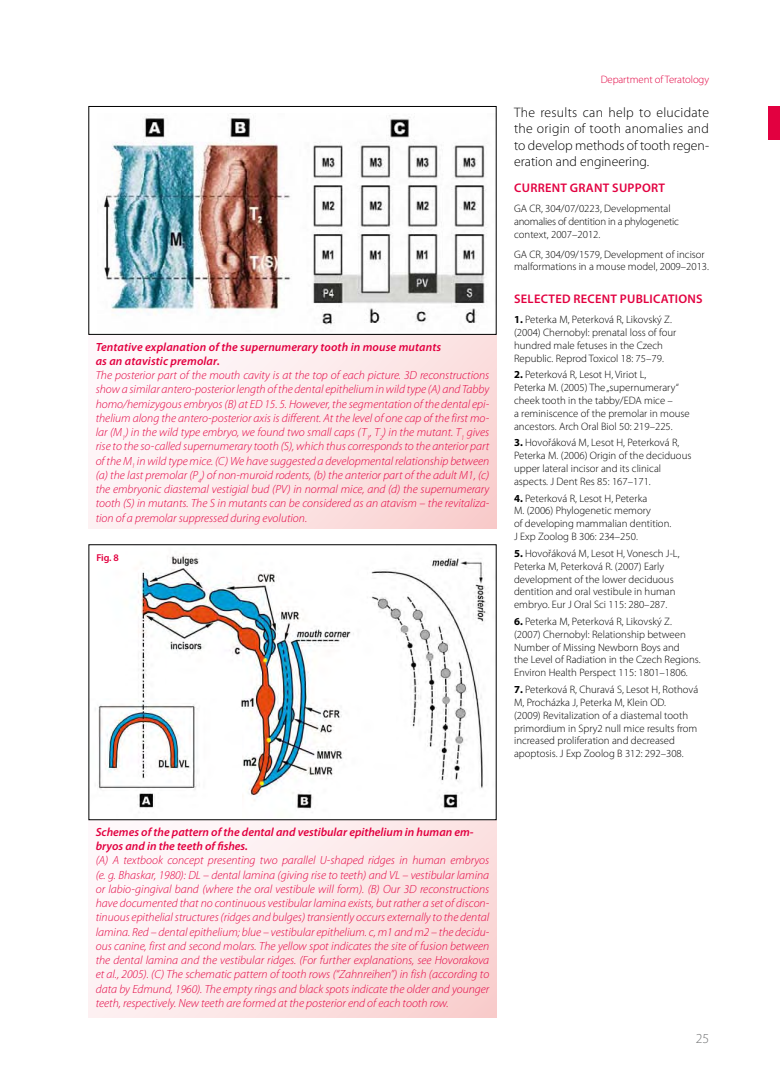
<style>
.page{position:relative;width:780px;height:1088px;background:#fff}
.page>*{position:absolute;margin:0;border:0;box-sizing:border-box;transform-origin:0 0}
.t1{font:300 13.75px/16.5px "Myriad Pro";color:#000;text-align:justify}
.t2{font:300 13.75px "Myriad Pro";color:#707172}
.t3{font:600 12.5px "Myriad Pro";letter-spacing:.02em;color:#e20040}
.t4{font:italic 300 11.88px/14.2px "Myriad Pro";color:#e20040;text-align:justify}
.t5{font:italic 600 11.88px/14.2px "Myriad Pro";letter-spacing:.005em;color:#e20040}
.t6{font:300 10.75px/12.9px "Myriad Pro";color:#000}
.t7{font:300 10.75px "Myriad Pro";letter-spacing:-.01em;color:#e20040}
.t8{font:600 10px "Myriad Pro";color:#e20040}
.s1{font-weight:700}
</style>
<div class="page">
<div style="left:768px;top:106px;width:12px;height:34px;background:#e20040"></div>
<div style="left:89px;top:334px;width:407px;height:195px;background:linear-gradient(to right,#fef9fb,#fad7d6)"></div>
<div style="left:89px;top:820px;width:407px;height:197px;background:linear-gradient(to right,#fef8fa,#fad8d8)"></div>
<img style="left:103px;top:115px;width:384px;height:210px">
<div style="left:89px;top:106px;width:407px;height:228px;border:1px solid #000"></div>
<img style="left:95px;top:553px;width:391px;height:256px">
<p class="t5" style="left:96px;top:339px;width:347px">Tentative explanation of the supernumerary tooth in mouse mutants as an atavistic premolar.</p>
<p class="t4" style="left:96px;top:368px;width:395px">The posterior part of the mouth cavity is at the top of each picture. 3D reconstructions show a similar antero-posterior length of the dental epithelium in wild type (A) and Tabby homo/hemizygous embryos (B) at ED 15. 5. However, the segmentation of the dental epi&shy;thelium along the antero-posterior axis is different. At the level of one cap of the first mo&shy;lar (M<sub>1</sub>) in the wild type embryo, we found two small caps (T<sub>1</sub>, T<sub>2</sub>) in the mutant. T<sub>1</sub> gives rise to the so-called supernumerary tooth (S), which thus corresponds to the anterior part of the M<sub>1</sub> in wild type mice. (C) We have suggested a developmental relationship between (a) the last premolar (P<sub>4</sub>) of non-muroid rodents, (b) the anterior part of the adult M1, (c) the embryonic diastemal vestigial bud (PV) in normal mice, and (d) the supernumerary tooth (S) in mutants. The S in mutants can be considered as an atavism – the revitaliza&shy;tion of a premolar suppressed during evolution.</p>
<p class="t8" style="left:96px;top:551px;width:24px">FIG. 8</p>
<p class="t7" style="left:600px;top:73px;width:110px">Department of Teratology</p>
<p class="t1" style="left:514px;top:104px;width:196px">The results can help to elucidate the origin of tooth anomalies and to develop methods of tooth regen&shy;eration and engineering.</p>
<p class="t3" style="left:514px;top:180px;width:152px">CURRENT GRANT SUPPORT</p>
<p class="t6" style="left:514px;top:202px;width:166px">GA CR, 304/07/0223, Developmental anomalies of dentition in a phylogenetic context, 2007–2012.</p>
<p class="t6" style="left:514px;top:247px;width:196px">GA CR, 304/09/1579, Development of incisor malformations in a mouse model, 2009–2013.</p>
<p class="t3" style="left:514px;top:291px;width:66px">SELECTED RECE</p>
<p class="t3" style="left:601px;top:291px;width:101px">NT PUBLICATIONS</p>
<p class="t6" style="left:514px;top:313px;width:164px"><span class="s1">1.</span> Peterka M, Peterková R, Likovský Z. (2004) Chernobyl: prenatal loss of four hundred male fetuses in the Czech Republic. Reprod Toxicol 18: 75–79.</p>
<p class="t6" style="left:514px;top:368px;width:177px"><span class="s1">2.</span> Peterková R, Lesot H, Viriot L,<br>Peterka M. (2005) The „supernumerary“ cheek tooth in the tabby/EDA mice –<br>a reminiscence of the premolar in mouse ancestors. Arch Oral Biol 50: 219–225.</p>
<p class="t6" style="left:514px;top:436px;width:179px"><span class="s1">3.</span> Hovořáková M, Lesot H, Peterková R, Peterka M. (2006) Origin of the deciduous upper lateral incisor and its clinical aspects. J Dent Res 85: 167–171.</p>
<p class="t6" style="left:514px;top:491px;width:159px"><span class="s1">4.</span> Peterková R, Lesot H, Peterka<br>M. (2006) Phylogenetic memory<br>of developing mammalian dentition.<br>J Exp Zoolog B 306: 234–250.</p>
<p class="t6" style="left:514px;top:546px;width:167px"><span class="s1">5.</span> Hovořáková M, Lesot H, Vonesch J-L, Peterka M, Peterková R. (2007) Early development of the lower deciduous dentition and oral vestibule in human embryo. Eur J Oral Sci 115: 280–287.</p>
<p class="t6" style="left:514px;top:615px;width:188px"><span class="s1">6.</span> Peterka M, Peterková R, Likovský Z. (2007) Chernobyl: Relationship between Number of Missing Newborn Boys and<br>the Level of Radiation in the Czech Regions.<br>Environ Health Perspect 115: 1801–1806.</p>
<p class="t6" style="left:514px;top:683px;width:186px"><span class="s1">7.</span> Peterková R, Churavá S, Lesot H, Rothová M, Procházka J, Peterka M, Klein OD.<br>(2009) Revitalization of a diastemal tooth primordium in Spry2 null mice results from increased proliferation and decreased apoptosis. J Exp Zoolog B 312: 292–308.</p>
<p class="t5" style="left:96px;top:824px;width:379px">Schemes of the pattern of the dental and vestibular epithelium in human em&shy;bryos and in the teeth of fishes.</p>
<p class="t4" style="left:96px;top:853px;width:395px">(A) A textbook concept presenting two parallel U-shaped ridges in human embryos (e. g. Bhaskar, 1980): DL – dental lamina (giving rise to teeth) and VL – vestibular lamina or labio-gingival band (where the oral vestibule will form). (B) Our 3D reconstructions have documented that no continuous vestibular lamina exists, but rather a set of discon&shy;tinuous epithelial structures (ridges and bulges) transiently occurs externally to the dental lamina. Red – dental epithelium; blue – vestibular epithelium. c, m1 and m2 – the decidu&shy;ous canine, first and second molars. The yellow spot indicates the site of fusion between the dental lamina and the vestibular ridges. (For further explanations, see Hovorakova et al., 2005). (C) The schematic pattern of tooth rows (“Zahnreihen”) in fish (according to data by Edmund, 1960). The empty rings and black spots indicate the older and younger teeth, respectively. New teeth are formed at the posterior end of each tooth row.</p>
<p class="t2" style="left:695px;top:1030px;width:15px">25</p>
</div>
